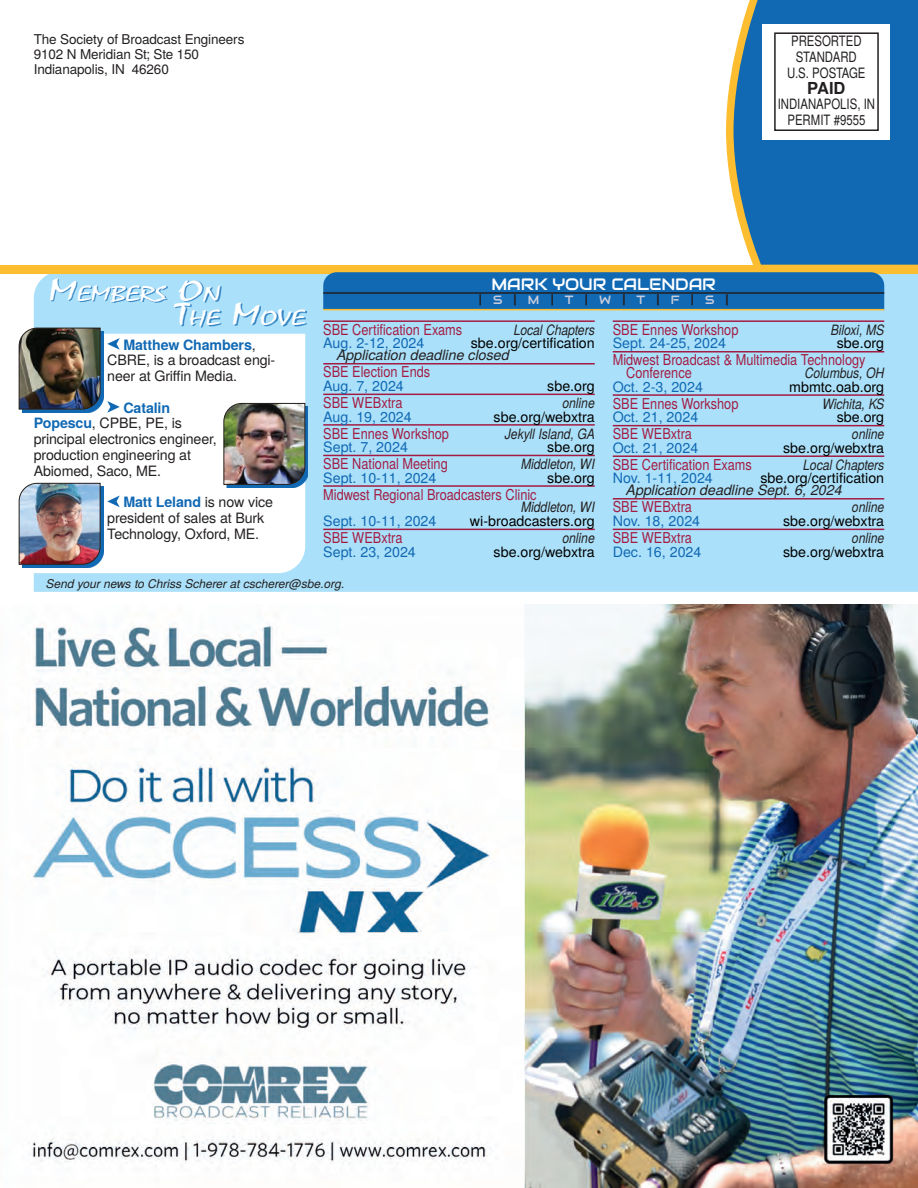
<style>
.page{position:relative;width:918px;height:1188px;background:#fff}
.page>*{position:absolute;margin:0;border:0;box-sizing:border-box;transform-origin:0 0}
.t1{font:22.05px/24px "Mistral";color:#fff;scale:1.5 1}
.t2{font:16.5px "Audiowide";letter-spacing:-.01em;color:#fff}
.t3{font:700 16.5px "Te X Gyre Heros";color:#231f20}
.t4{font:15px/12.8px "Te X Gyre Heros";color:#a41c43;scale:.85 1}
.t5{font:14.25px/15.8px "Te X Gyre Heros";letter-spacing:-.01em;color:#231f20}
.t6{font:14.25px "Te X Gyre Heros";color:#000}
.t7{font:14.25px "Te X Gyre Heros";color:#1169b4}
.t8{font:italic 14.25px "Te X Gyre Heros";color:#231f20;scale:.85 1}
.t9{font:italic 14.25px "Te X Gyre Heros";color:#231f20}
.t10{font:14.25px/15.8px "Te X Gyre Heros";letter-spacing:-.01em;color:#231f20;text-align:center;scale:.8 1}
.t11{font:13.5px/15px "Te X Gyre Heros";letter-spacing:-.01em;color:#231f20}
.t12{font:italic 12px "Te X Gyre Heros";color:#231f20}
.t13{font:12px "Audiowide";color:#231f20}
.s1{font-size:31.5px}
.s2{color:#c8ccda}
.s3{font-weight:700;color:#1169b4}
</style>
<div class="page">
<div style="left:34px;top:274px;width:884px;height:318px;background:#aae0f9"></div>
<svg style="left:34px;top:334px;width:271px;height:239px"></svg>
<svg style="left:726px;top:0;width:192px;height:276px;background:#2e77b1"></svg>
<div style="left:763px;top:24px;width:127px;height:116px;background:#fff"></div>
<div style="left:774px;top:32px;width:105px;height:99px;border:2px solid #231f20"></div>
<div style="left:0;top:265px;width:918px;height:9px;background:#fdbd31"></div>
<div style="left:51px;top:279px;width:256px;height:49px;background:#1169b4;opacity:.75"></div>
<div style="left:323px;top:272px;width:561px;height:37px;background:#1169b4"></div>
<hr style="left:323px;top:292px;width:561px;height:2px;background:#231f20">
<hr style="left:323px;top:309px;width:561px;height:1px;background:#fdbd31">
<hr style="left:323px;top:320px;width:272px;height:2px;background:#a41c43">
<hr style="left:323px;top:363px;width:272px;height:2px;background:#a41c43">
<hr style="left:323px;top:394px;width:272px;height:1px;background:#a41c43">
<hr style="left:323px;top:424px;width:272px;height:2px;background:#a41c43">
<hr style="left:323px;top:455px;width:272px;height:1px;background:#a41c43">
<hr style="left:323px;top:485px;width:272px;height:2px;background:#a41c43">
<hr style="left:323px;top:529px;width:272px;height:1px;background:#a41c43">
<hr style="left:613px;top:320px;width:271px;height:2px;background:#a41c43">
<hr style="left:613px;top:351px;width:271px;height:2px;background:#a41c43">
<hr style="left:613px;top:394px;width:271px;height:2px;background:#a41c43">
<hr style="left:613px;top:425px;width:271px;height:1px;background:#a41c43">
<hr style="left:613px;top:455px;width:271px;height:2px;background:#a41c43">
<hr style="left:613px;top:498px;width:271px;height:2px;background:#a41c43">
<hr style="left:613px;top:529px;width:271px;height:1px;background:#a41c43">
<svg style="left:107px;top:338px;width:13px;height:12px"></svg>
<svg style="left:107px;top:401px;width:13px;height:12px"></svg>
<svg style="left:107px;top:496px;width:13px;height:11px"></svg>
<div style="left:226px;top:406px;width:82px;height:82px;background:#1169b4"></div>
<img style="left:223px;top:403px;width:83px;height:82px">
<div style="left:22px;top:331px;width:82px;height:82px;background:#1169b4"></div>
<img style="left:18px;top:327px;width:83px;height:83px">
<div style="left:22px;top:486px;width:82px;height:82px;background:#1169b4"></div>
<img style="left:18px;top:483px;width:83px;height:82px">
<img style="left:28px;top:605px;width:890px;height:583px">
<p class="t11" style="left:34px;top:31px;width:212px">The Society of Broadcast Engineers<br>9102 N Meridian St; Ste 150<br>Indianapolis, IN 46260</p>
<p class="t10" style="left:787px;top:32px;width:99px">PRESORTED<br>STANDARD<br>U.S. POSTAGE</p>
<p class="t3" style="left:807px;top:75px;width:40px">PAID</p>
<p class="t10" style="left:778px;top:95px;width:123px">INDIANAPOLIS, IN<br>PERMIT #9555</p>
<h1 class="t1" style="left:176px;top:282px;width:88px;text-indent:-127px"><span class="s1">M</span>EMBERS <span class="s1">O</span>N<br><span class="s1">T</span>HE <span class="s1">M</span>OVE</h1>
<p class="t2" style="left:492px;top:274px;width:226px">MARK YOUR CALENDAR</p>
<p class="t13" style="left:479px;top:292px;width:251px">| <span class="s2">S</span> | <span class="s2">M</span> | <span class="s2">T</span> | <span class="s2">W</span> | <span class="s2">T</span> | <span class="s2">F</span> | <span class="s2">S</span> |</p>
<p class="t4" style="left:613px;top:322px;width:149px">SBE Ennes Workshop</p>
<p class="t8" style="left:831px;top:319px;width:64px">Biloxi, MS</p>
<p class="t7" style="left:613px;top:332px;width:115px">Sept. 24-25, 2024</p>
<p class="t6" style="left:837px;top:332px;width:49px">sbe.org</p>
<p class="t4" style="left:626px;top:353px;width:283px;text-indent:-14px">Midwest Broadcast &amp; Multimedia Technology<br>Conference</p>
<p class="t4" style="left:323px;top:322px;width:165px">SBE Certification Exams</p>
<p class="t8" style="left:514px;top:319px;width:97px">Local Chapters</p>
<p class="t7" style="left:323px;top:332px;width:103px">Aug. 2-12, 2024</p>
<p class="t6" style="left:471px;top:332px;width:125px">sbe.org/certification</p>
<p class="t9" style="left:337px;top:344px;width:174px">Application deadline closed</p>
<p class="t4" style="left:323px;top:365px;width:127px">SBE Election Ends</p>
<p class="t7" style="left:323px;top:375px;width:82px">Aug. 7, 2024</p>
<p class="t6" style="left:547px;top:375px;width:49px">sbe.org</p>
<p class="t4" style="left:323px;top:395px;width:95px">SBE WEBxtra</p>
<p class="t8" style="left:562px;top:392px;width:40px">online</p>
<p class="t7" style="left:323px;top:405px;width:90px">Aug. 19, 2024</p>
<p class="t6" style="left:494px;top:405px;width:103px">sbe.org/webxtra</p>
<p class="t4" style="left:323px;top:426px;width:149px">SBE Ennes Workshop</p>
<p class="t8" style="left:505px;top:423px;width:107px">Jekyll Island, GA</p>
<p class="t7" style="left:323px;top:436px;width:86px">Sept. 7, 2024</p>
<p class="t6" style="left:547px;top:436px;width:49px">sbe.org</p>
<p class="t4" style="left:323px;top:456px;width:148px">SBE National Meeting</p>
<p class="t8" style="left:521px;top:453px;width:88px">Middleton, WI</p>
<p class="t7" style="left:323px;top:466px;width:115px">Sept. 10-11, 2024</p>
<p class="t6" style="left:547px;top:466px;width:49px">sbe.org</p>
<p class="t4" style="left:323px;top:487px;width:253px">Midwest Regional Broadcasters Clinic</p>
<p class="t8" style="left:521px;top:496px;width:88px">Middleton, WI</p>
<p class="t7" style="left:323px;top:510px;width:115px">Sept. 10-11, 2024</p>
<p class="t6" style="left:470px;top:510px;width:126px">wi-broadcasters.org</p>
<p class="t4" style="left:323px;top:530px;width:95px">SBE WEBxtra</p>
<p class="t8" style="left:562px;top:527px;width:40px">online</p>
<p class="t7" style="left:323px;top:540px;width:94px">Sept. 23, 2024</p>
<p class="t6" style="left:494px;top:540px;width:103px">sbe.org/webxtra</p>
<p class="t5" style="left:107px;top:336px;width:170px;text-indent:16px"><span class="s3">Matthew Chambers</span>,<br>CBRE, is a broadcast engi&shy;neer at Griffin Media.</p>
<p class="t5" style="left:34px;top:399px;width:184px;text-indent:90px"><span class="s3">Catalin<br>Popescu</span>, CPBE, PE, is principal electronics engineer, production engineering at<br>Abiomed, Saco, ME.</p>
<p class="t5" style="left:107px;top:493px;width:167px;text-indent:16px"><span class="s3">Matt Leland</span> is now vice president of sales at Burk<br>Technology, Oxford, ME.</p>
<p class="t12" style="left:46px;top:574px;width:300px">Send your news to Chriss Scherer at cscherer@sbe.org.</p>
<p class="t8" style="left:805px;top:362px;width:95px">Columbus, OH</p>
<p class="t7" style="left:613px;top:375px;width:92px">Oct. 2-3, 2024</p>
<p class="t6" style="left:789px;top:375px;width:96px">mbmtc.oab.org</p>
<p class="t4" style="left:613px;top:396px;width:149px">SBE Ennes Workshop</p>
<p class="t8" style="left:822px;top:393px;width:74px">Wichita, KS</p>
<p class="t7" style="left:613px;top:406px;width:87px">Oct. 21, 2024</p>
<p class="t6" style="left:837px;top:406px;width:49px">sbe.org</p>
<p class="t4" style="left:613px;top:427px;width:95px">SBE WEBxtra</p>
<p class="t8" style="left:852px;top:423px;width:40px">online</p>
<p class="t7" style="left:613px;top:436px;width:87px">Oct. 21, 2024</p>
<p class="t6" style="left:783px;top:436px;width:103px">sbe.org/webxtra</p>
<p class="t4" style="left:613px;top:457px;width:165px">SBE Certification Exams</p>
<p class="t8" style="left:803px;top:454px;width:97px">Local Chapters</p>
<p class="t7" style="left:613px;top:467px;width:102px">Nov. 1-11, 2024</p>
<p class="t6" style="left:760px;top:467px;width:125px">sbe.org/certification</p>
<p class="t9" style="left:626px;top:479px;width:218px">Application deadline Sept. 6, 2024</p>
<p class="t4" style="left:613px;top:500px;width:95px">SBE WEBxtra</p>
<p class="t8" style="left:852px;top:496px;width:40px">online</p>
<p class="t7" style="left:613px;top:510px;width:89px">Nov. 18, 2024</p>
<p class="t6" style="left:783px;top:510px;width:103px">sbe.org/webxtra</p>
<p class="t4" style="left:613px;top:530px;width:95px">SBE WEBxtra</p>
<p class="t8" style="left:852px;top:527px;width:40px">online</p>
<p class="t7" style="left:613px;top:540px;width:90px">Dec. 16, 2024</p>
<p class="t6" style="left:783px;top:540px;width:103px">sbe.org/webxtra</p>
</div>
